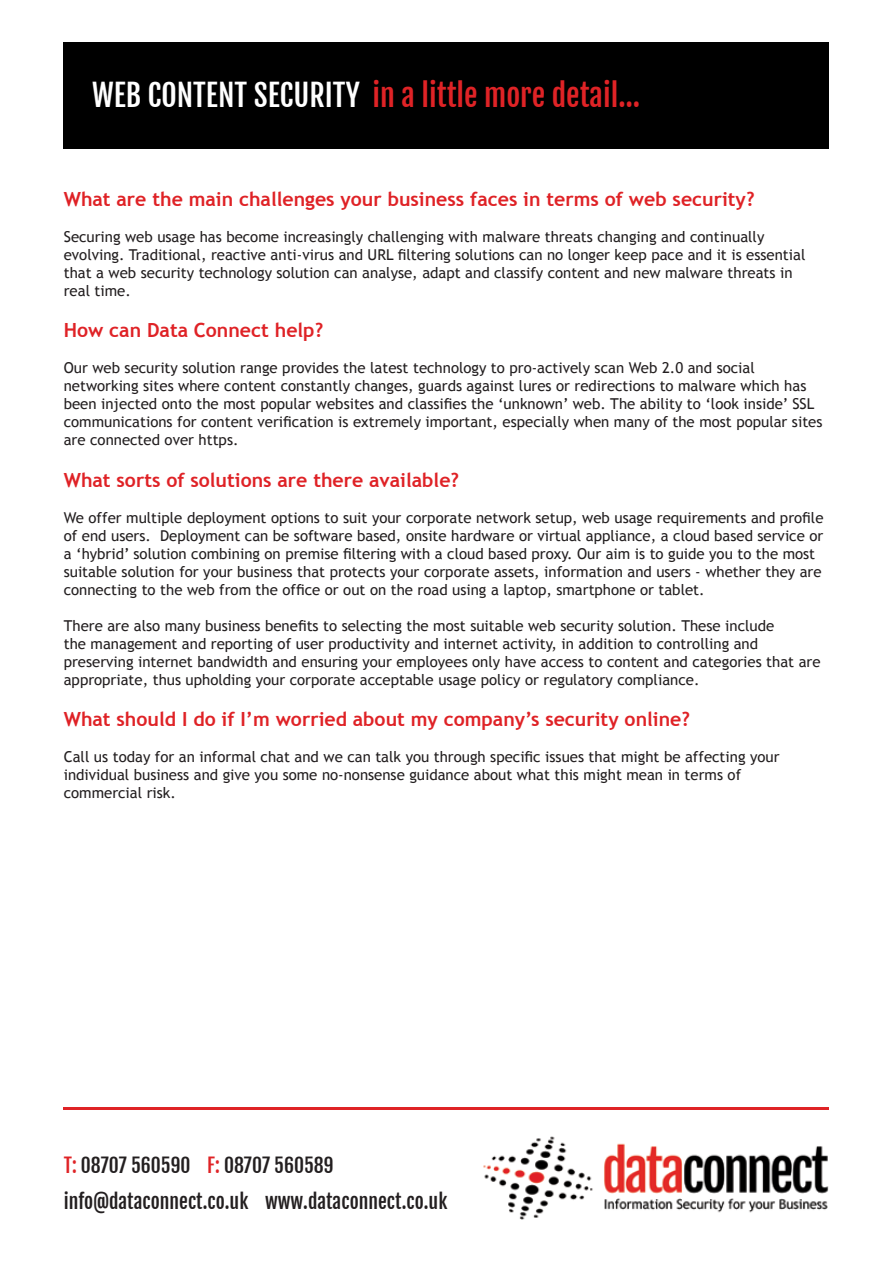
<style>
.page{position:relative;width:893px;height:1263px;background:#fff}
.page>*{position:absolute;margin:0;border:0;box-sizing:border-box;transform-origin:0 0}
.t1{font:30px "Fjalla One";color:#df2326}
.t2{font:700 19.5px "Trebuchet MS";color:#df2226}
.t3{font:19.5px/36px "Fjalla One";color:#231f20}
.t4{font:15px/18px "Trebuchet MS";color:#231f20}
.s1{color:#fff}
.s2{color:#df2326}
</style>
<div class="page">
<div style="left:64px;top:43px;width:765px;height:106px;background:#000"></div>
<hr style="left:64px;top:1108px;width:765px;height:2px;background:#df2326">
<img style="left:483px;top:1136px;width:346px;height:84px">
<h1 class="t1" style="left:92px;top:76px;width:549px"><span class="s1">WEB CONTENT SECURITY</span> in a little more detail…</h1>
<h2 class="t2" style="left:64px;top:187px;width:692px">What are the main challenges your business faces in terms of web security?</h2>
<p class="t4" style="left:64px;top:228px;width:743px">Securing web usage has become increasingly challenging with malware threats changing and continually evolving. Traditional, reactive anti-virus and URL filtering solutions can no longer keep pace and it is essential that a web security technology solution can analyse, adapt and classify content and new malware threats in real time.</p>
<h2 class="t2" style="left:64px;top:318px;width:261px">How can Data Connect help?</h2>
<p class="t4" style="left:64px;top:359px;width:760px">Our web security solution range provides the latest technology to pro-actively scan Web 2.0 and social networking sites where content constantly changes, guards against lures or redirections to malware which has been injected onto the most popular websites and classifies the ‘unknown’ web. The ability to ‘look inside’ SSL communications for content verification is extremely important, especially when many of the most popular sites are connected over https.</p>
<h2 class="t2" style="left:64px;top:467px;width:397px">What sorts of solutions are there available?</h2>
<p class="t4" style="left:64px;top:508px;width:761px">We offer multiple deployment options to suit your corporate network setup, web usage requirements and profile of end users. Deployment can be software based, onsite hardware or virtual appliance, a cloud based service or a ‘hybrid’ solution combining on premise filtering with a cloud based proxy. Our aim is to guide you to the most suitable solution for your business that protects your corporate assets, information and users - whether they are connecting to the web from the office or out on the road using a laptop, smartphone or tablet.</p>
<p class="t4" style="left:64px;top:616px;width:758px">There are also many business benefits to selecting the most suitable web security solution. These include<br>the management and reporting of user productivity and internet activity, in addition to controlling and preserving internet bandwidth and ensuring your employees only have access to content and categories that are appropriate, thus upholding your corporate acceptable usage policy or regulatory compliance.</p>
<h2 class="t2" style="left:64px;top:707px;width:628px">What should I do if I’m worried about my company’s security online?</h2>
<p class="t4" style="left:64px;top:748px;width:717px">Call us today for an informal chat and we can talk you through specific issues that might be affecting your individual business and give you some no-nonsense guidance about what this might mean in terms of commercial risk.</p>
<h2 class="t3" style="left:64px;top:1147px;width:385px"><span class="s2">T:</span> 08707 560590 <span class="s2">F:</span> 08707 560589 info@dataconnect.co.uk www.dataconnect.co.uk</h2>
</div>
